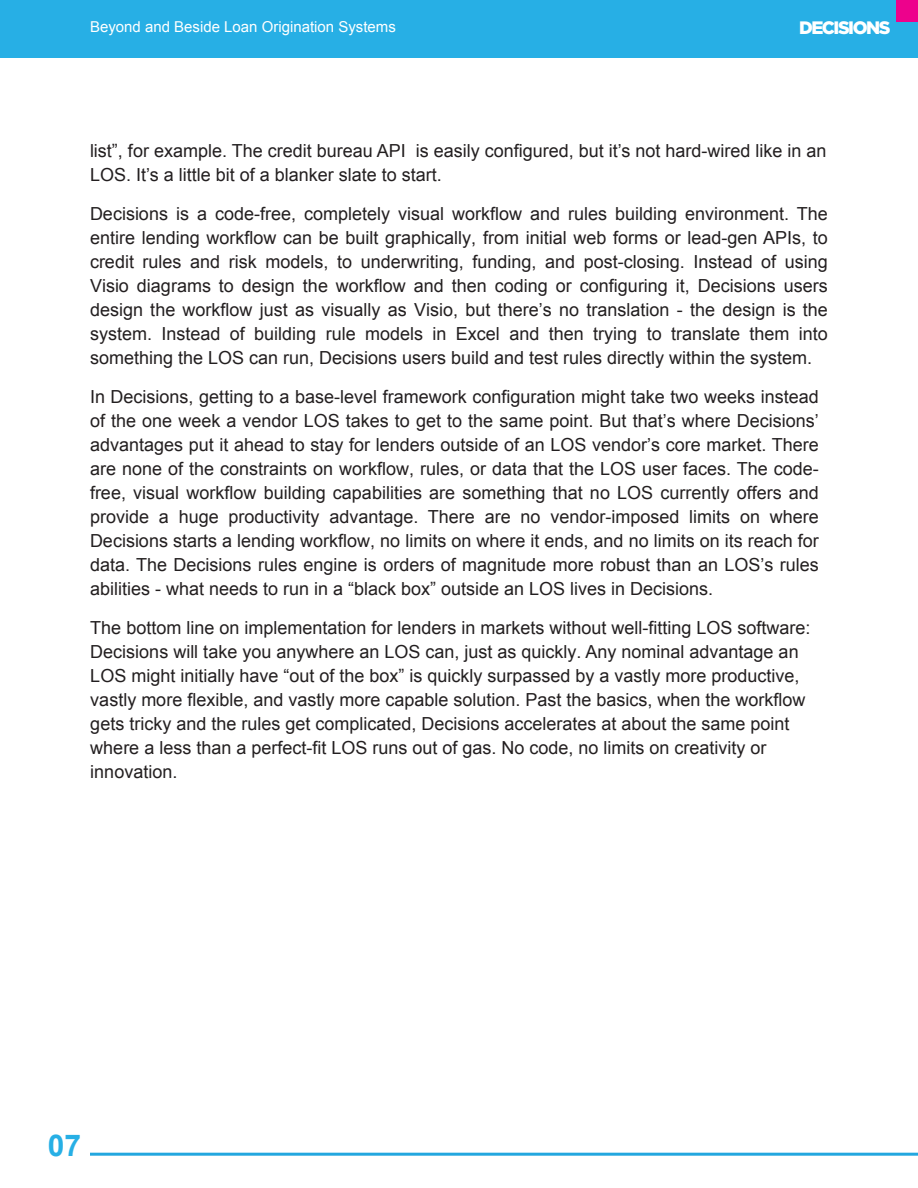
<style>
.page{position:relative;width:918px;height:1188px;background:#fff}
.page>*{position:absolute;margin:0;border:0;box-sizing:border-box;transform-origin:0 0}
.t1{font:700 30px "Arial";color:#27afe5}
.t2{font:18px/24px "Arial";color:#231f20}
.Logo{font:900 18px "Gotham";letter-spacing:-.08em;color:#fff}
.t3{font:15px "Arial";color:#fff}
.s1{font-style:inherit}
</style>
<div class="page">
<div style="left:0;top:0;width:918px;height:58px;background:#27afe5"></div>
<hr style="left:90px;top:1153px;width:828px;height:3px;background:#23a7df">
<div style="left:897px;top:0;width:21px;height:21px;background:#ed028c"></div>
<p class="t3" style="left:90px;top:17px;width:307px">Beyond and Beside Loan Origination Systems</p>
<p class="Logo" style="left:799px;top:18px;width:93px">DECISIONS</p>
<p class="t2" style="left:90px;top:139px;width:738px">list”, for example. The credit bureau API is easily configured, but it’s not hard-wired like in an<br>LOS. It’s a little bit of a blanker slate to start.</p>
<p class="t2" style="left:90px;top:202px;width:739px;text-align:justify">Decisions is a code-free, completely visual workflow and rules building environment. The entire lending workflow can be built graphically, from initial web forms or lead-gen APIs, to credit rules and risk models, to underwriting, funding, and post-closing. Instead of using Visio diagrams to design the workflow and then coding or configuring it, Decisions users design the workflow just as visually as Visio, but there’s no translation - the design is the system. Instead of building rule models in Excel and then trying to translate them into something the LOS can run, Decisions users build and test rules directly within the system.</p>
<p class="t2" style="left:90px;top:385px;width:730px;text-align:justify">In Decisions, getting to a base-level framework configuration might take two weeks instead of the one week a vendor LOS takes to get to the same point. But that’s where Decisions’ advantages put it ahead to stay for lenders outside of an LOS vendor’s core market. There are none of the constraints on workflow, rules, or data that the LOS user faces. The code&shy;free, visual workflow building capabilities are something that no LOS currently offers and provide a huge productivity advantage. There are no vendor-imposed limits on where Decisions starts a lending workflow, no limits on where it ends, and no limits on its reach for data. The Decisions rules engine is orders of magnitude more robust than an LOS’s rules abilities - what needs to run in a “black box” outside an LOS lives in Decisions.</p>
<p class="t2" style="left:90px;top:616px;width:722px">The bottom line on implementation for lenders in markets without well-fitting LOS software<span class="s1">:<br></span>Decisions will take you anywhere an LOS can, just as quickly. Any nominal advantage an LOS might initially have “out of the box” is quickly surpassed by a vastly more productive, vastly more flexible, and vastly more capable solution. Past the basics, when the workflow gets tricky and the rules get complicated, Decisions accelerates at about the same point where a less than a perfect-fit LOS runs out of gas. No code, no limits on creativity or innovation.</p>
<p class="t1" style="left:48px;top:1126px;width:35px">07</p>
</div>
